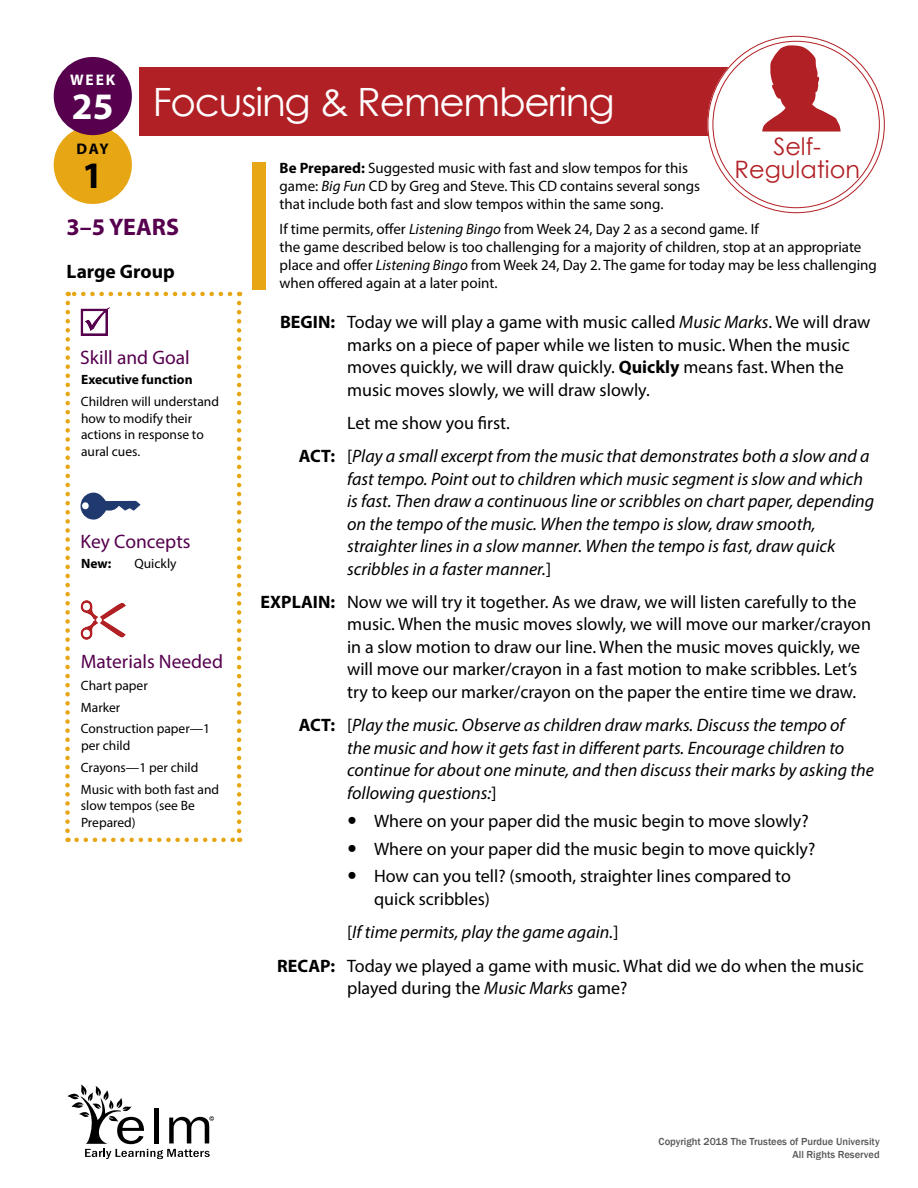
<style>
.page{position:relative;width:918px;height:1188px;background:#fff}
.page>*{position:absolute;margin:0;border:0;box-sizing:border-box;transform-origin:0 0}
._1-01_Domain_Lg_SR{font:39px "Century Gothic";letter-spacing:-.03em;color:#fff}
.t1{font:700 37.5px "Myriad Pro";color:#fff}
.t2{font:700 37.5px "Myriad Pro";color:#000}
._1-01_Domain_Lg_SR-2{font:24px/22.5px "Century Gothic";color:#b12024;text-align:center}
.t3{font:700 24px "Myriad Pro";color:#56004e}
.t4{font:19.5px "Myriad Pro";color:#56004e}
.t5{font:700 19.5px "Myriad Pro";color:#000}
.t6{font:18px/22.5px "Myriad Pro";color:#000}
.t7{font:italic 18px/22.5px "Myriad Pro";color:#000}
.t8{font:700 15.45px "Myriad Pro";color:#fff}
.t9{font:700 15.45px "Myriad Pro";color:#000}
._3-02_Be_Prepared_2{font:15px/18px "Myriad Pro";color:#000}
._3-01_Be_Prepared_1{font:15px/18px "Myriad Pro";color:#000}
._2-05_Sidebar_Body{font:13.5px/16.5px "Myriad Pro";color:#000}
._2-03_Key_Concepts_1{font:700 13.5px "Myriad Pro";color:#000}
._2-03_Key_Concepts_1-2{font:13.5px "Myriad Pro";color:#000}
.t10{font:500 10.5px/12.6px "Franklin Gothic";color:#58595b;text-align:right}
.s1{font-weight:700}
.s2{font-style:italic}
.s3{font-weight:700;font-style:normal}
.s4{font-style:normal}
</style>
<div class="page">
<div style="left:140px;top:68px;width:592px;height:68px;background:#b12024"></div>
<div style="left:54px;top:126px;width:78px;height:78px;background:#e7a614;border-radius:50%"></div>
<div style="left:54px;top:57px;width:78px;height:78px;background:#56004e;border-radius:50%"></div>
<div style="left:710px;top:39px;width:172px;height:171px;background:#fff;border-radius:50%"></div>
<div style="left:707px;top:36px;width:178px;height:177px;border:6px solid #fff;border-radius:50%"></div>
<svg style="left:762px;top:45px;width:79px;height:87px"></svg>
<svg style="left:81px;top:307px;width:29px;height:29px"></svg>
<svg style="left:81px;top:493px;width:60px;height:27px"></svg>
<svg style="left:81px;top:600px;width:45px;height:40px"></svg>
<svg style="left:77px;top:838px;width:163px;height:4px"></svg>
<svg style="left:237px;top:292px;width:4px;height:539px"></svg>
<svg style="left:68px;top:292px;width:162px;height:4px"></svg>
<svg style="left:65px;top:303px;width:5px;height:539px"></svg>
<div style="left:253px;top:162px;width:13px;height:127px;background:#e7a614"></div>
<svg style="left:68px;top:1085px;width:146px;height:74px"></svg>
<p class="t8" style="left:70px;top:69px;width:47px">WEEK</p>
<h2 class="t1" style="left:72px;top:82px;width:43px">25</h2>
<p class="t9" style="left:77px;top:138px;width:34px">DAY</p>
<h2 class="t2" style="left:82px;top:151px;width:22px">1</h2>
<h1 class="_1-01_Domain_Lg_SR" style="left:153px;top:74px;width:463px">Focusing &amp; Remembering</h1>
<h1 class="_1-01_Domain_Lg_SR-2" style="left:735px;top:135px;width:127px">Self-<br>Regulation</h1>
<p class="_3-01_Be_Prepared_1" style="left:280px;top:159px;width:422px"><span class="s1">Be Prepared:</span> Suggested music with fast and slow tempos for this game: <span class="s2">Big Fun</span> CD by Greg and Steve. This CD contains several songs that include both fast and slow tempos within the same song.</p>
<p class="_3-02_Be_Prepared_2" style="left:280px;top:220px;width:599px">If time permits, offer <span class="s2">Listening Bingo</span> from Week 24, Day 2 as a second game. If<br>the game described below is too challenging for a majority of children, stop at an appropriate place and offer <span class="s2">Listening Bingo</span> from Week 24, Day 2. The game for today may be less challenging when offered again at a later point.</p>
<p class="t6" style="left:347px;top:310px;width:525px;text-indent:-67px"><span class="s1">BEGIN:</span> Today we will play a game with music called <span class="s2">Music Marks</span>. We will draw marks on a piece of paper while we listen to music. When the music moves quickly, we will draw quickly. <span class="s1">Quickly</span> means fast. When the music moves slowly, we will draw slowly.</p>
<p class="t6" style="left:347px;top:411px;width:164px">Let me show you first.</p>
<p class="t7" style="left:347px;top:445px;width:529px;text-indent:-48px"><span class="s3">ACT:</span> <span class="s4">[</span>Play a small excerpt from the music that demonstrates both a slow and a fast tempo. Point out to children which music segment is slow and which is fast. Then draw a continuous line or scribbles on chart paper, depending on the tempo of the music. When the tempo is slow, draw smooth, straighter lines in a slow manner. When the tempo is fast, draw quick scribbles in a faster manner.<span class="s4">]</span></p>
<p class="t6" style="left:347px;top:590px;width:526px;text-indent:-86px"><span class="s1">EXPLAIN:</span> Now we will try it together. As we draw, we will listen carefully to the music. When the music moves slowly, we will move our marker/crayon in a slow motion to draw our line. When the music moves quickly, we will move our marker/crayon in a fast motion to make scribbles. Let’s try to keep our marker/crayon on the paper the entire time we draw.</p>
<p class="t7" style="left:347px;top:714px;width:528px;text-indent:-48px"><span class="s3">ACT:</span> <span class="s4">[</span>Play the music. Observe as children draw marks. Discuss the tempo of<br>the music and how it gets fast in different parts. Encourage children to continue for about one minute, and then discuss their marks by asking the following questions:<span class="s4">]</span></p>
<p class="t6" style="left:374px;top:809px;width:436px">Where on your paper did the music begin to move slowly?</p>
<p class="t6" style="left:374px;top:837px;width:443px">Where on your paper did the music begin to move quickly?</p>
<p class="t6" style="left:374px;top:865px;width:418px">How can you tell? (smooth, straighter lines compared to quick scribbles)</p>
<p class="t7" style="left:347px;top:921px;width:273px"><span class="s4">[</span>If time permits, play the game again.<span class="s4">]</span></p>
<p class="t6" style="left:347px;top:954px;width:518px;text-indent:-70px"><span class="s1">RECAP:</span> Today we played a game with music. What did we do when the music played during the <span class="s2">Music Marks</span> game?</p>
<h2 class="t3" style="left:67px;top:212px;width:114px">3–5 YEARS</h2>
<h2 class="t5" style="left:67px;top:259px;width:110px">Large Group</h2>
<h3 class="t4" style="left:80px;top:345px;width:111px">Skill and Goal</h3>
<h4 class="_2-03_Key_Concepts_1" style="left:81px;top:371px;width:113px">Executive function</h4>
<p class="_2-05_Sidebar_Body" style="left:81px;top:393px;width:140px">Children will understand how to modify their actions in response to aural cues.</p>
<h3 class="t4" style="left:81px;top:529px;width:111px">Key Concepts</h3>
<p class="_2-03_Key_Concepts_1" style="left:81px;top:555px;width:32px">New:</p>
<p class="_2-03_Key_Concepts_1-2" style="left:135px;top:555px;width:44px">Quickly</p>
<h3 class="t4" style="left:81px;top:649px;width:144px">Materials Needed</h3>
<p class="_2-05_Sidebar_Body" style="left:81px;top:677px;width:68px">Chart paper</p>
<p class="_2-05_Sidebar_Body" style="left:81px;top:699px;width:41px">Marker</p>
<p class="_2-05_Sidebar_Body" style="left:81px;top:721px;width:131px">Construction paper—1 per child</p>
<p class="_2-05_Sidebar_Body" style="left:81px;top:759px;width:119px">Crayons—1 per child</p>
<p class="_2-05_Sidebar_Body" style="left:81px;top:781px;width:140px">Music with both fast and slow tempos (see Be<br>Prepared)</p>
<p class="t10" style="left:659px;top:1136px;width:223px">Copyright 2018 The Trustees of Purdue University<br>All Rights Reserved</p>
</div>
